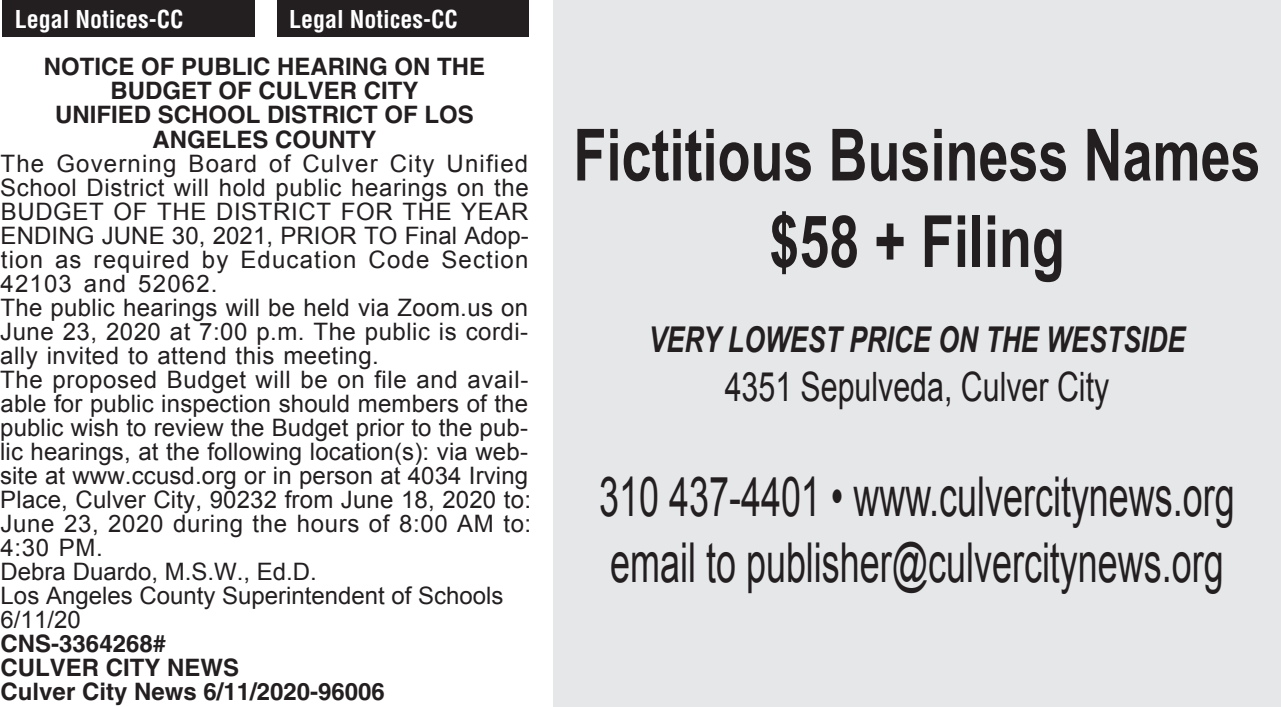
<style>
.page{position:relative;width:1281px;height:707px;background:#fff}
.page>*{position:absolute;margin:0;border:0;box-sizing:border-box;transform-origin:0 0}
.t1{font:700 72px "Arial";color:#231f20;scale:.75 1}
.t2{font:54.9px "Arial";color:#231f20;scale:.65 1}
.t3{font:40.5px "Arial";color:#231f20;scale:.75 1}
.t4{font:italic 700 35.4px "Arial";color:#231f20;scale:.75 1}
.t5{font:24px "Arial";letter-spacing:.015em;color:#231f20}
.t6{font:700 24px "Helvetica";color:#231f20}
.t7{font:24px "Arial";letter-spacing:.05em;color:#231f20}
.t8{font:700 condensed 24px "Helvetica";color:#fff}
</style>
<div class="page">
<div style="left:553px;top:1px;width:728px;height:705px;background:#e6e7e9"></div>
<div style="left:2px;top:1px;width:252px;height:36px;background:#231f20"></div>
<div style="left:277px;top:1px;width:252px;height:36px;background:#231f20"></div>
<p class="t8" style="left:15px;top:4px;width:170px">Legal Notices-CC</p>
<p class="t8" style="left:289px;top:4px;width:170px">Legal Notices-CC</p>
<p class="t6" style="left:44px;top:52px;width:443px">NOTICE OF PUBLIC HEARING ON THE</p>
<p class="t6" style="left:111px;top:76px;width:310px">BUDGET OF CULVER CITY</p>
<p class="t6" style="left:55px;top:100px;width:420px">UNIFIED SCHOOL DISTRICT OF LOS</p>
<p class="t6" style="left:153px;top:124px;width:226px">ANGELES COUNTY</p>
<p class="t7" style="left:1px;top:147px;width:529px">The Governing Board of Culver City Unified</p>
<p class="t5" style="left:0;top:171px;width:530px">School District will hold public hearings on the</p>
<p class="t5" style="left:1px;top:195px;width:529px">BUDGET OF THE DISTRICT FOR THE YEAR</p>
<p class="t5" style="left:1px;top:219px;width:530px">ENDING JUNE 30, 2021, PRIOR TO Final Adop-</p>
<p class="t7" style="left:1px;top:243px;width:529px">tion as required by Education Code Section</p>
<p class="t7" style="left:0;top:267px;width:219px">42103 and 52062.</p>
<p class="t5" style="left:0;top:291px;width:529px">The public hearings will be held via Zoom.us on</p>
<p class="t5" style="left:0;top:315px;width:529px">June 23, 2020 at 7:00 p.m. The public is cordi-</p>
<p class="t5" style="left:0;top:339px;width:380px">ally invited to attend this meeting.</p>
<p class="t5" style="left:0;top:363px;width:530px">The proposed Budget will be on file and avail-</p>
<p class="t5" style="left:1px;top:387px;width:529px">able for public inspection should members of the</p>
<p class="t5" style="left:0;top:411px;width:529px">public wish to review the Budget prior to the pub-</p>
<p class="t5" style="left:0;top:435px;width:529px">lic hearings, at the following location(s): via web-</p>
<p class="t5" style="left:0;top:459px;width:530px">site at www.ccusd.org or in person at 4034 Irving</p>
<p class="t5" style="left:0;top:483px;width:532px">Place, Culver City, 90232 from June 18, 2020 to:</p>
<p class="t5" style="left:1px;top:507px;width:532px">June 23, 2020 during the hours of 8:00 AM to:</p>
<p class="t5" style="left:1px;top:531px;width:104px">4:30 PM.</p>
<p class="t5" style="left:1px;top:555px;width:318px">Debra Duardo, M.S.W., Ed.D.</p>
<p class="t5" style="left:1px;top:579px;width:504px">Los Angeles County Superintendent of Schools</p>
<p class="t5" style="left:1px;top:603px;width:82px">6/11/20</p>
<p class="t6" style="left:1px;top:628px;width:167px">CNS-3364268#</p>
<p class="t6" style="left:1px;top:652px;width:240px">CULVER CITY NEWS</p>
<p class="t6" style="left:1px;top:676px;width:386px">Culver City News 6/11/2020-96006</p>
<p class="t1" style="left:573px;top:107px;width:918px">Fictitious Business Names</p>
<p class="t1" style="left:769px;top:193px;width:396px">$58 + Filing</p>
<p class="t4" style="left:649px;top:316px;width:717px">VERY LOWEST PRICE ON THE WESTSIDE</p>
<p class="t3" style="left:725px;top:360px;width:514px">4351 Sepulveda, Culver City</p>
<p class="t2" style="left:599px;top:460px;width:979px">310 437-4401 • www.culvercitynews.org</p>
<p class="t2" style="left:610px;top:526px;width:945px">email to publisher@culvercitynews.org</p>
</div>
